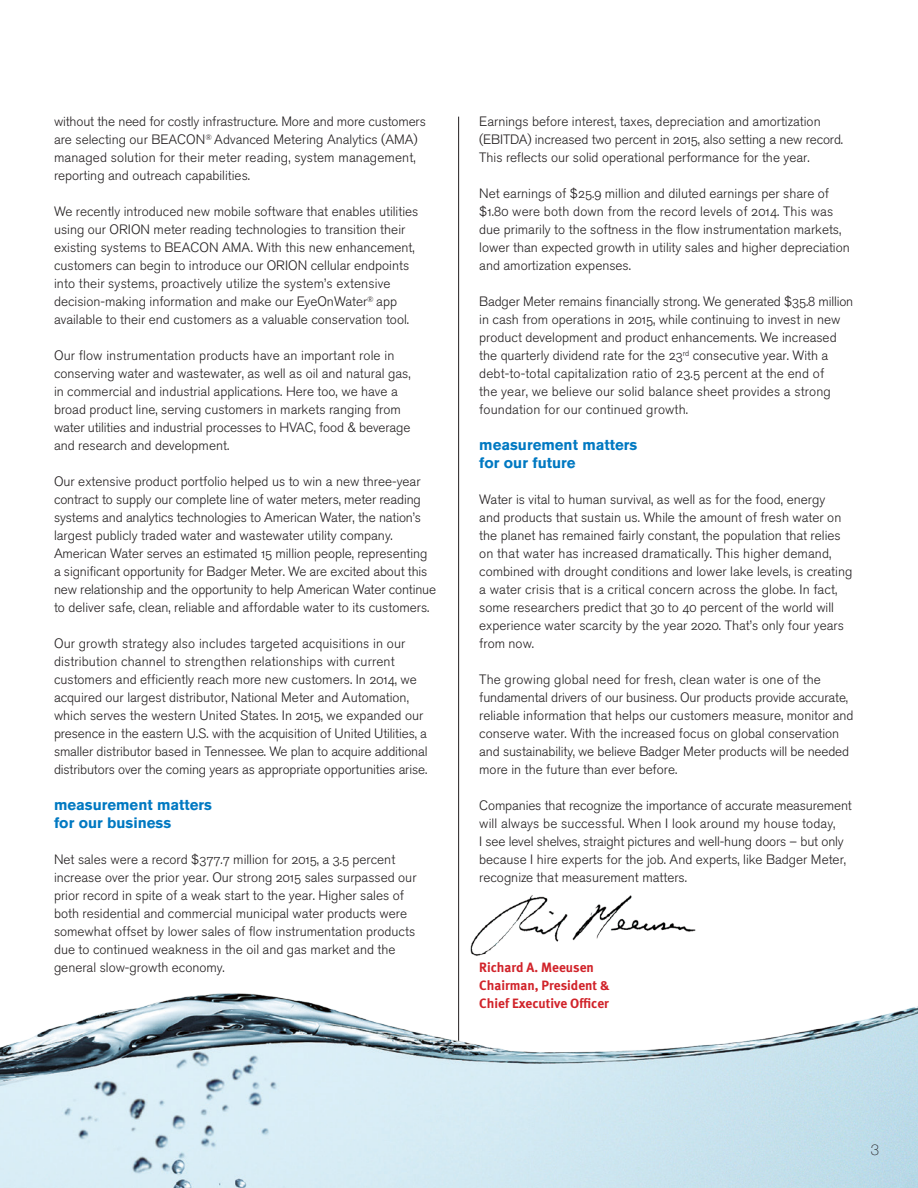
<style>
.page{position:relative;width:918px;height:1188px;background:#fff}
.page>*{position:absolute;margin:0;border:0;box-sizing:border-box;transform-origin:0 0}
.t1{font:700 15px/18px "Akzidenz Grotesk BQ";color:#0079c2}
.t2{font:100 15px "Helvetica Neue";color:#231f20}
.t3{font:13.5px/18px "Akzidenz Grotesk BQ Light Os F";color:#231f20}
.t4{font:700 13.5px/18px "Meta";color:#d1232a}
</style>
<div class="page">
<hr style="left:458px;top:117px;width:1px;height:1013px;background:#231f20">
<img style="left:470px;top:895px;width:226px;height:61px">
<img style="left:0;top:974px;width:918px;height:214px">
<p class="t3" style="left:54px;top:113px;width:373px">without the need for costly infrastructure. More and more customers are selecting our BEACON<sup>®</sup> Advanced Metering Analytics (AMA) managed solution for their meter reading, system management, reporting and outreach capabilities.</p>
<p class="t3" style="left:54px;top:203px;width:366px">We recently introduced new mobile software that enables utilities using our ORION meter reading technologies to transition their existing systems to BEACON AMA. With this new enhancement, customers can begin to introduce our ORION cellular endpoints into their systems, proactively utilize the system’s extensive decision-making information and make our EyeOnWater<sup>®</sup> app available to their end customers as a valuable conservation tool.</p>
<p class="t3" style="left:54px;top:347px;width:358px">Our flow instrumentation products have an important role in conserving water and wastewater, as well as oil and natural gas, in commercial and industrial applications. Here too, we have a broad product line, serving customers in markets ranging from water utilities and industrial processes to HVAC, food &amp; beverage and research and development.</p>
<p class="t3" style="left:54px;top:473px;width:384px">Our extensive product portfolio helped us to win a new three-year contract to supply our complete line of water meters, meter reading systems and analytics technologies to American Water, the nation’s largest publicly traded water and wastewater utility company.<br>American Water serves an estimated 15 million people, representing a significant opportunity for Badger Meter. We are excited about this new relationship and the opportunity to help American Water continue to deliver safe, clean, reliable and affordable water to its customers.</p>
<p class="t3" style="left:54px;top:635px;width:375px">Our growth strategy also includes targeted acquisitions in our distribution channel to strengthen relationships with current customers and efficiently reach more new customers. In 2014, we acquired our largest distributor, National Meter and Automation, which serves the western United States. In 2015, we expanded our presence in the eastern U.S. with the acquisition of United Utilities, a smaller distributor based in Tennessee. We plan to acquire additional distributors over the coming years as appropriate opportunities arise.</p>
<p class="t1" style="left:54px;top:796px;width:160px">measurement matters for our business</p>
<p class="t3" style="left:54px;top:851px;width:364px">Net sales were a record $377.7 million for 2015, a 3.5 percent increase over the prior year. Our strong 2015 sales surpassed our prior record in spite of a weak start to the year. Higher sales of both residential and commercial municipal water products were somewhat offset by lower sales of flow instrumentation products due to continued weakness in the oil and gas market and the general slow-growth economy.</p>
<p class="t3" style="left:479px;top:113px;width:365px">Earnings before interest, taxes, depreciation and amortization (EBITDA) increased two percent in 2015, also setting a new record.<br>This reflects our solid operational performance for the year.</p>
<p class="t3" style="left:479px;top:185px;width:372px">Net earnings of $25.9 million and diluted earnings per share of $1.80 were both down from the record levels of 2014. This was due primarily to the softness in the flow instrumentation markets, lower than expected growth in utility sales and higher depreciation and amortization expenses.</p>
<p class="t3" style="left:479px;top:293px;width:376px">Badger Meter remains financially strong. We generated $35.8 million in cash from operations in 2015, while continuing to invest in new product development and product enhancements. We increased the quarterly dividend rate for the 23<sup>rd</sup> consecutive year. With a debt-to-total capitalization ratio of 23.5 percent at the end of<br>the year, we believe our solid balance sheet provides a strong foundation for our continued growth.</p>
<p class="t1" style="left:479px;top:436px;width:160px">measurement matters for our future</p>
<p class="t3" style="left:479px;top:491px;width:375px">Water is vital to human survival, as well as for the food, energy<br>and products that sustain us. While the amount of fresh water on the planet has remained fairly constant, the population that relies on that water has increased dramatically. This higher demand, combined with drought conditions and lower lake levels, is creating a water crisis that is a critical concern across the globe. In fact, some researchers predict that 30 to 40 percent of the world will experience water scarcity by the year 2020. That’s only four years from now.</p>
<p class="t3" style="left:479px;top:671px;width:376px">The growing global need for fresh, clean water is one of the fundamental drivers of our business. Our products provide accurate, reliable information that helps our customers measure, monitor and conserve water. With the increased focus on global conservation and sustainability, we believe Badger Meter products will be needed more in the future than ever before.</p>
<p class="t3" style="left:479px;top:797px;width:374px">Companies that recognize the importance of accurate measurement will always be successful. When I look around my house today,<br>I see level shelves, straight pictures and well-hung doors – but only because I hire experts for the job. And experts, like Badger Meter, recognize that measurement matters.</p>
<p class="t4" style="left:479px;top:958px;width:132px">Richard A. Meeusen<br>Chairman, President &amp;<br>Chief Executive Officer</p>
<p class="t2" style="left:871px;top:1139px;width:10px">3</p>
</div>
